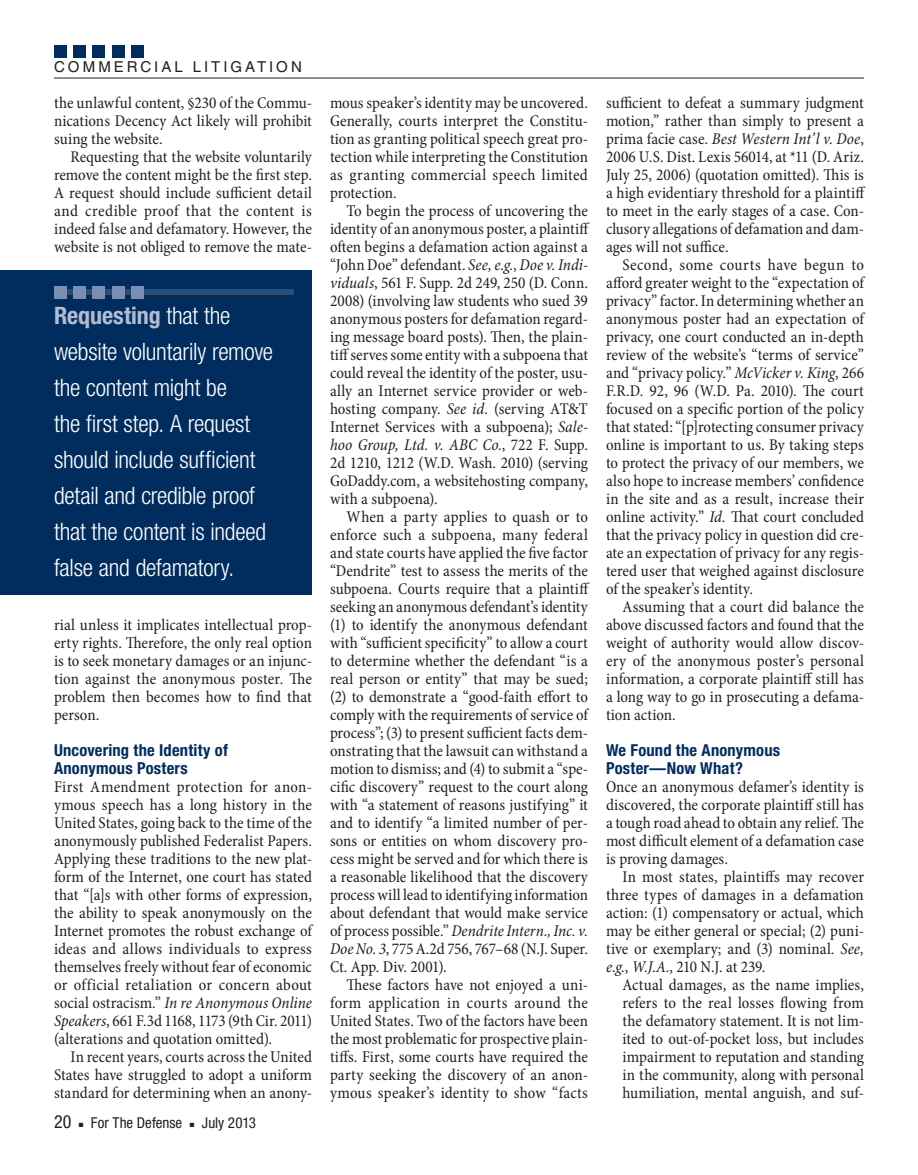
<style>
.page{position:relative;width:918px;height:1175px;background:#fff}
.page>*{position:absolute;margin:0;border:0;box-sizing:border-box;transform-origin:0 0}
.pullout_LH_block{font:300 condensed 24px/36px "Helvetica Neue";letter-spacing:-.01em;color:#fff}
.t1{font:condensed 18px "Helvetica Neue";color:#231f20}
.body_para_ind{font:condensed 16.5px/18px "Minion Pro";color:#231f20;text-align:justify}
.body_no_ind{font:condensed 16.5px/18px "Minion Pro";letter-spacing:-.005em;color:#231f20;text-align:justify}
.body_blockquote_1{font:condensed 16.5px/18px "Minion Pro";color:#231f20;text-align:justify}
.body_para_ind_tighte{font:condensed 16.5px/18px "Minion Pro";color:#231f20;text-align:justify}
.subhead_1{font:700 condensed 16.5px/18px "Helvetica Neue";letter-spacing:.015em;color:#002d5e}
.t2{font:condensed 15px "Helvetica Neue";color:#231f20}
.t3{font:15px "Helvetica";letter-spacing:.2em;color:#231f20}
.s1{font-weight:700;color:#b1bcd3}
.s2{font-style:italic}
</style>
<div class="page">
<hr style="left:54px;top:78px;width:810px;height:1px;background:#231f20">
<div style="left:54px;top:45px;width:12px;height:12px;background:#002d5e"></div>
<div style="left:73px;top:45px;width:13px;height:12px;background:#002d5e"></div>
<div style="left:93px;top:45px;width:12px;height:12px;background:#002d5e"></div>
<div style="left:112px;top:45px;width:13px;height:12px;background:#002d5e"></div>
<div style="left:132px;top:45px;width:12px;height:12px;background:#002d5e"></div>
<div style="left:0;top:270px;width:312px;height:324px;background:#002d5e"></div>
<div style="left:54px;top:290px;width:240px;height:6px;background:#254e7c"></div>
<hr style="left:54px;top:295px;width:240px;height:1px;background:#231f20">
<div style="left:54px;top:286px;width:12px;height:13px;background:#798eb1"></div>
<div style="left:73px;top:286px;width:13px;height:13px;background:#798eb1"></div>
<div style="left:93px;top:286px;width:12px;height:13px;background:#798eb1"></div>
<div style="left:112px;top:286px;width:13px;height:13px;background:#798eb1"></div>
<div style="left:132px;top:286px;width:12px;height:13px;background:#798eb1"></div>
<p class="t3" style="left:54px;top:58px;width:249px">COMMERCIAL LITIGATION</p>
<p class="body_no_ind" style="left:54px;top:94px;width:260px">the unlawful content, §230 of the Commu&shy;nications Decency Act likely will prohibit suing the website.</p>
<p class="body_para_ind" style="left:54px;top:148px;width:260px;text-indent:16px">Requesting that the website voluntarily remove the content might be the first step.<br>A request should include sufficient detail and credible proof that the content is indeed false and defamatory. However, the website is not obliged to remove the mate-</p>
<p class="pullout_LH_block" style="left:54px;top:297px;width:221px"><span class="s1">Requesting</span> that the website voluntarily remove the content might be<br>the first step. A request should include sufficient detail and credible proof that the content is indeed false and defamatory.</p>
<p class="body_para_ind" style="left:54px;top:616px;width:260px">rial unless it implicates intellectual prop&shy;erty rights. Therefore, the only real option is to seek monetary damages or an injunc&shy;tion against the anonymous poster. The problem then becomes how to find that person.</p>
<p class="subhead_1" style="left:54px;top:741px;width:175px">Uncovering the Identity of<br>Anonymous Posters</p>
<p class="body_no_ind" style="left:54px;top:778px;width:260px">First Amendment protection for anon&shy;ymous speech has a long history in the United States, going back to the time of the anonymously published Federalist Papers.<br>Applying these traditions to the new plat&shy;form of the Internet, one court has stated that “[a]s with other forms of expression, the ability to speak anonymously on the Internet promotes the robust exchange of ideas and allows individuals to express themselves freely without fear of economic or official retaliation or concern about social ostracism.” <span class="s2">In re Anonymous Online Speakers</span>, 661 F.3d 1168, 1173 (9th Cir. 2011) (alterations and quotation omitted).</p>
<p class="body_para_ind" style="left:54px;top:1048px;width:260px;text-indent:16px">In recent years, courts across the United States have struggled to adopt a uniform standard for determining when an anony-</p>
<p class="t1" style="left:54px;top:1111px;width:19px">20</p>
<p class="t2" style="left:79px;top:1114px;width:105px">■ For The Defense</p>
<p class="t2" style="left:190px;top:1114px;width:68px">■ July 2013</p>
<p class="body_para_ind" style="left:330px;top:94px;width:260px">mous speaker’s identity may be uncovered.<br>Generally, courts interpret the Constitu&shy;tion as granting political speech great pro&shy;tection while interpreting the Constitution as granting commercial speech limited protection.</p>
<p class="body_para_ind" style="left:330px;top:202px;width:261px;text-align:left;text-indent:16px">To begin the process of uncovering the identity of an anonymous poster, a plaintiff often begins a defamation action against a “John Doe” defendant. <span class="s2">See, e.g.</span>, <span class="s2">Doe v. Indi&shy;viduals</span>, 561 F. Supp. 2d 249, 250 (D. Conn.<br>2008) (involving law students who sued 39 anonymous posters for defamation regard&shy;ing message board posts). Then, the plain&shy;tiff serves some entity with a subpoena that could reveal the identity of the poster, usu&shy;ally an Internet service provider or web&shy;hosting company. <span class="s2">See id.</span> (serving AT&amp;T Internet Services with a subpoena); <span class="s2">Sale&shy;hoo Group, Ltd. v. ABC Co.</span>, 722 F. Supp.<br>2d 1210, 1212 (W.D. Wash. 2010) (serving GoDaddy.com, a websitehosting company, with a subpoena).</p>
<p class="body_para_ind" style="left:330px;top:508px;width:261px;text-indent:16px">When a party applies to quash or to enforce such a subpoena, many federal and state courts have applied the five factor “Dendrite” test to assess the merits of the subpoena. Courts require that a plaintiff seeking an anonymous defendant’s identity (1) to identify the anonymous defendant with “sufficient specificity” to allow a court to determine whether the defendant “is a real person or entity” that may be sued; (2) to demonstrate a “good-faith effort to comply with the requirements of service of process”; (3) to present sufficient facts dem&shy;onstrating that the lawsuit can withstand a motion to dismiss; and (4) to submit a “spe&shy;cific discovery” request to the court along with “a statement of reasons justifying” it and to identify “a limited number of per&shy;sons or entities on whom discovery pro&shy;cess might be served and for which there is a reasonable likelihood that the discovery process will lead to identifying information about defendant that would make service of process possible.” <span class="s2">Dendrite Intern., Inc. v.<br>Doe No. 3</span>, 775 A.2d 756, 767–68 (N.J. Super.<br>Ct. App. Div. 2001).</p>
<p class="body_para_ind" style="left:330px;top:976px;width:260px;text-indent:16px">These factors have not enjoyed a uni&shy;form application in courts around the United States. Two of the factors have been the most problematic for prospective plain&shy;tiffs. First, some courts have required the party seeking the discovery of an anon&shy;ymous speaker’s identity to show “facts</p>
<p class="body_para_ind" style="left:606px;top:94px;width:261px">sufficient to defeat a summary judgment motion,” rather than simply to present a prima facie case. <span class="s2">Best Western Int’l v. Doe</span>, 2006 U.S. Dist. Lexis 56014, at *11 (D. Ariz.<br>July 25, 2006) (quotation omitted). This is a high evidentiary threshold for a plaintiff to meet in the early stages of a case. Con&shy;clusory allegations of defamation and dam&shy;ages will not suffice.</p>
<p class="body_para_ind" style="left:606px;top:256px;width:260px;text-indent:16px">Second, some courts have begun to afford greater weight to the “expectation of privacy” factor. In determining whether an anonymous poster had an expectation of privacy, one court conducted an in-depth review of the website’s “terms of service” and “privacy policy.” <span class="s2">McVicker v. King</span>, 266<br>F.R.D. 92, 96 (W.D. Pa. 2010). The court focused on a specific portion of the policy that stated: “[p]rotecting consumer privacy online is important to us. By taking steps to protect the privacy of our members, we also hope to increase members’ confidence in the site and as a result, increase their online activity.” <span class="s2">Id.</span> That court concluded that the privacy policy in question did cre&shy;ate an expectation of privacy for any regis&shy;tered user that weighed against disclosure of the speaker’s identity.</p>
<p class="body_para_ind_tighte" style="left:606px;top:598px;width:260px;text-indent:16px">Assuming that a court did balance the above discussed factors and found that the weight of authority would allow discov&shy;ery of the anonymous poster’s personal information, a corporate plaintiff still has a long way to go in prosecuting a defama&shy;tion action.</p>
<p class="subhead_1" style="left:606px;top:741px;width:176px">We Found the Anonymous<br>Poster—Now What?</p>
<p class="body_no_ind" style="left:606px;top:778px;width:260px">Once an anonymous defamer’s identity is discovered, the corporate plaintiff still has a tough road ahead to obtain any relief. The most difficult element of a defamation case is proving damages.</p>
<p class="body_para_ind" style="left:606px;top:868px;width:260px;text-indent:16px">In most states, plaintiffs may recover three types of damages in a defamation action: (1) compensatory or actual, which may be either general or special; (2) puni&shy;tive or exemplary; and (3) nominal. <span class="s2">See, e.g.</span>, <span class="s2">W.J.A.</span>, 210 N.J. at 239.</p>
<p class="body_blockquote_1" style="left:623px;top:976px;width:243px">Actual damages, as the name implies, refers to the real losses flowing from the defamatory statement. It is not lim&shy;ited to out-of-pocket loss, but includes impairment to reputation and standing in the community, along with personal humiliation, mental anguish, and suf-</p>
</div>
